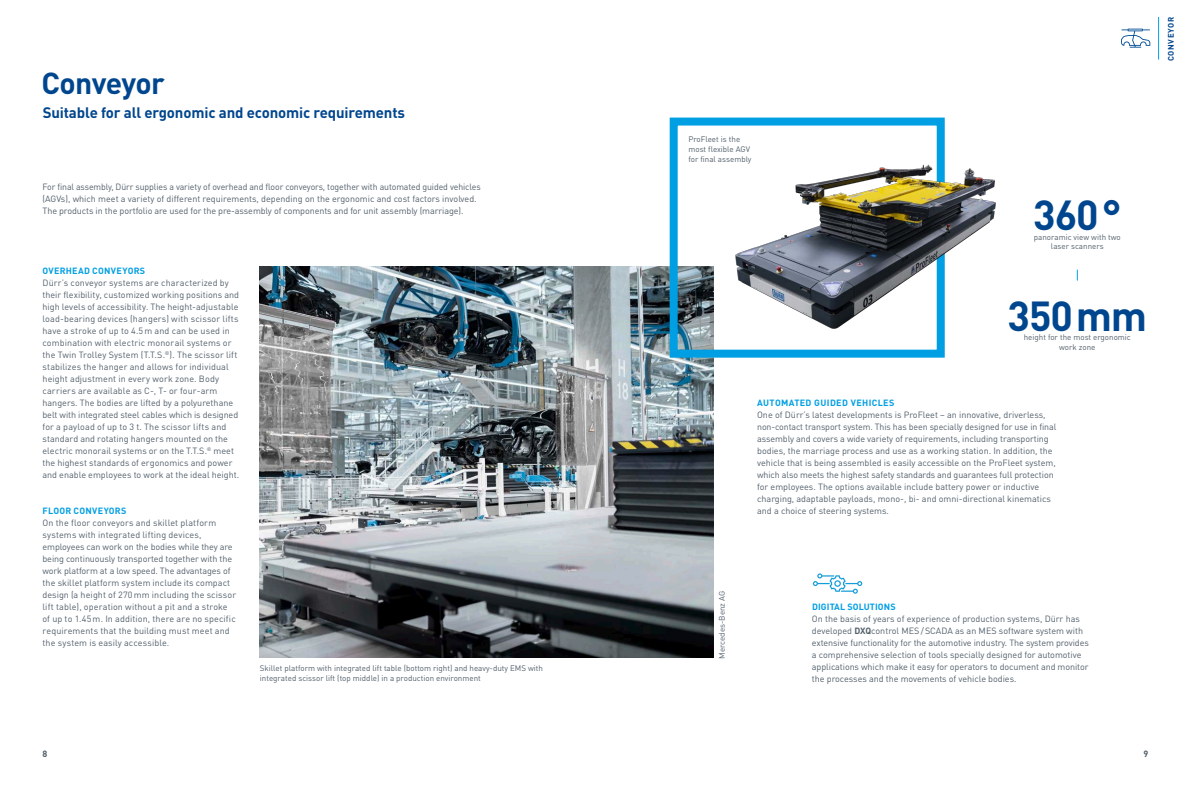
<style>
.page{position:relative;width:1191px;height:794px;background:#fff}
.page>*{position:absolute;margin:0;border:0;box-sizing:border-box;transform-origin:0 0}
.t1{font:700 41.4px "DIN Pro";letter-spacing:-.025em;color:#00468e}
.Headline_30pt{font:700 30px "DIN Pro";letter-spacing:-.02em;color:#00468e}
.Subheadline_15pt{font:700 15px "DIN Pro";letter-spacing:-.01em;color:#00468e}
.Copytext{font:9px/12px "DIN Pro";color:#525f6b}
.Copytext_Inner_Headl{font:9px/12px "DIN Pro";letter-spacing:-.005em;color:#525f6b}
.Copytext_Inner_Headl-2{font:700 9px "DIN Pro";letter-spacing:.04em;color:#009fe3}
.Copytext-2{font:700 9px "DIN Pro";letter-spacing:.01em;color:#009fe3}
.t2{font:700 9px "DIN Pro";color:#525f6b}
.Caption_small{font:8px/10px "DIN Pro";color:#525f6b}
.t3{font:700 8px "DIN Pro";letter-spacing:.07em;color:#00468e}
.s1{font-weight:700}
</style>
<div class="page">
<img style="left:260px;top:266px;width:453px;height:392px">
<div style="left:669px;top:118px;width:275px;height:240px;border:8px solid #009fe3"></div>
<img style="left:735px;top:142px;width:261px;height:197px">
<svg style="left:813px;top:573px;width:49px;height:20px"></svg>
<hr style="left:1158px;top:17px;width:1px;height:43px;background:#009fe3">
<svg style="left:1121px;top:29px;width:29px;height:19px"></svg>
<p class="Headline_30pt" style="left:42px;top:59px;width:125px">Conveyor</p>
<p class="Subheadline_15pt" style="left:43px;top:100px;width:364px">Suitable for all ergonomic and economic requirements</p>
<p class="Copytext" style="left:43px;top:179px;width:440px">For final assembly, Dürr supplies a variety of overhead and floor conveyors, together with automated guided vehicles (AGVs), which meet a variety of different requirements, depending on the ergonomic and cost factors involved.<br>The products in the portfolio are used for the pre-assembly of components and for unit assembly (marriage).</p>
<p class="Copytext_Inner_Headl-2" style="left:43px;top:263px;width:104px">OVERHEAD CONVEYORS</p>
<p class="Copytext" style="left:42px;top:275px;width:198px">Dürr’s conveyor systems are characterized by their flexibility, customized working positions and high levels of accessibility. The height-adjustable load-bearing devices (hangers) with scissor lifts have a stroke of up to 4.5m and can be used in combination with electric monorail systems or the Twin Trolley System (T.T.S.<sup>®</sup>). The scissor lift stabilizes the hanger and allows for individual height adjustment in every work zone. Body carriers are available as C-, T- or four-arm hangers. The bodies are lifted by a polyurethane belt with integrated steel cables which is designed for a payload of up to 3 t. The scissor lifts and standard and rotating hangers mounted on the electric monorail systems or on the T.T.S.<sup>®</sup> meet the highest standards of ergonomics and power and enable employees to work at the ideal height.</p>
<p class="Copytext_Inner_Headl-2" style="left:43px;top:503px;width:85px">FLOOR CONVEYORS</p>
<p class="Copytext" style="left:42px;top:515px;width:195px">On the floor conveyors and skillet platform systems with integrated lifting devices, employees can work on the bodies while they are being continuously transported together with the work platform at a low speed. The advantages of the skillet platform system include its compact design (a height of 270mm including the scissor lift table), operation without a pit and a stroke of up to 1.45m. In addition, there are no specific requirements that the building must meet and the system is easily accessible.</p>
<p class="Caption_small" style="left:260px;top:662px;width:285px">Skillet platform with integrated lift table (bottom right) and heavy-duty EMS with integrated scissor lift (top middle) in a production environment</p>
<p class="t3" style="left:1164px;top:61px;width:45px;rotate:-90deg">CONVEYOR</p>
<p class="Caption_small" style="left:688px;top:133px;width:64px">ProFleet is the most flexible AGV for final assembly</p>
<p class="t1" style="left:1033px;top:183px;width:90px">360°</p>
<p class="Caption_small" style="left:1033px;top:231px;width:88px;line-height:9.5px;text-align:center">panoramic view with two laser scanners</p>
<p class="t1" style="left:1007px;top:283px;width:141px">350mm</p>
<p class="Caption_small" style="left:1023px;top:332px;width:109px;line-height:9.5px;text-align:center">height for the most ergonomic work zone</p>
<p class="Copytext_Inner_Headl-2" style="left:757px;top:395px;width:139px">AUTOMATED GUIDED VEHICLES</p>
<p class="Copytext_Inner_Headl" style="left:757px;top:407px;width:301px">One of Dürr’s latest developments is ProFleet – an innovative, driverless, non-contact transport system. This has been specially designed for use in final assembly and covers a wide variety of requirements, including transporting bodies, the marriage process and use as a working station. In addition, the vehicle that is being assembled is easily accessible on the ProFleet system, which also meets the highest safety standards and guarantees full protection for employees. The options available include battery power or inductive charging, adaptable payloads, mono-, bi- and omni-directional kinematics and a choice of steering systems.</p>
<p class="Caption_small" style="left:716px;top:658px;width:69px;rotate:-90deg">Mercedes-Benz AG</p>
<p class="Copytext-2" style="left:812px;top:599px;width:85px">DIGITAL SOLUTIONS</p>
<p class="Copytext" style="left:812px;top:611px;width:278px">On the basis of years of experience of production systems, Dürr has developed <span class="s1">DXQ</span>control MES/SCADA as an MES software system with extensive functionality for the automotive industry. The system provides a comprehensive selection of tools specially designed for automotive applications which make it easy for operators to document and monitor the processes and the movements of vehicle bodies.</p>
<p class="t2" style="left:43px;top:747px;width:6px">8</p>
<p class="t2" style="left:1143px;top:747px;width:6px">9</p>
</div>
